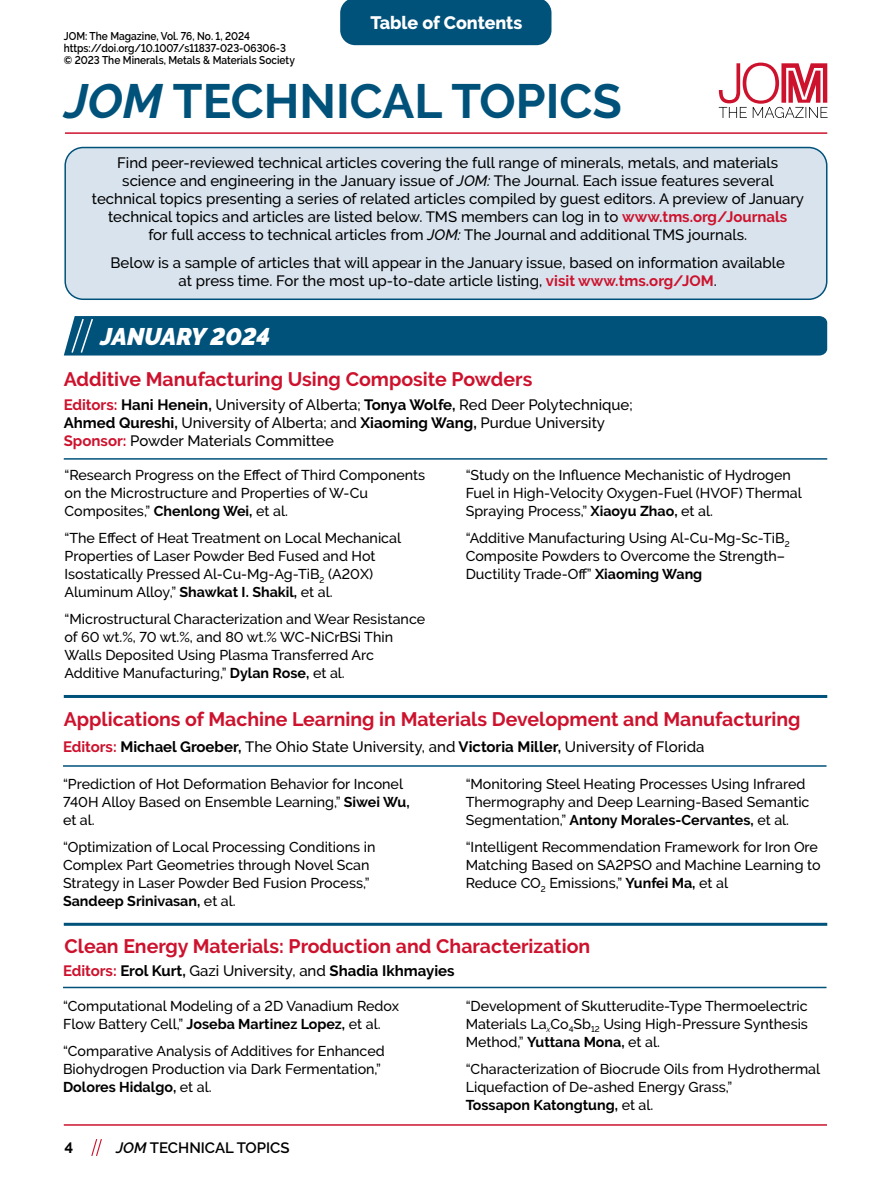
<style>
.page{position:relative;width:891px;height:1188px;background:#fff}
.page>*{position:absolute;margin:0;border:0;box-sizing:border-box;transform-origin:0 0}
.t1{font:300 54.3px "Helvetica";color:#cd122d}
.t2{font:700 48px "Raleway";color:#00527a}
.t3{font:italic 900 24px "Raleway";color:#fff}
.t4{font:700 19.5px "Raleway";color:#cd122d}
.t5{font:800 18px "Raleway";color:#fff}
.t6{font:500 15px/18px "Raleway";color:#000;text-align:center}
.t7{font:700 15px "Raleway";color:#000}
.t8{font:600 15px "Raleway";color:#000}
.t9{font:500 14.25px/18px "Raleway";color:#000}
.t10{font:600 11.25px/12px "Raleway";color:#000;scale:.9 1}
.s1{font-style:italic}
.s2{font-weight:700;color:#cd122d}
.s3{font-weight:700}
.s4{color:#cd122d}
.s5{font-weight:500}
</style>
<div class="page">
<div style="left:340px;top:0;width:212px;height:45px;background:#00527a"></div>
<hr style="left:64px;top:1124px;width:763px;height:2px;background:#cd122d">
<svg style="left:91px;top:1139px;width:11px;height:17px"></svg>
<div style="left:65px;top:148px;width:762px;height:151px;background:#d8e3ed;border-radius:18px"></div>
<div style="left:64px;top:147px;width:764px;height:153px;border:2px solid #00527a;border-radius:18px"></div>
<hr style="left:65px;top:132px;width:762px;height:2px;background:#cd122d">
<hr style="left:64px;top:458px;width:763px;height:2px;background:#00527a">
<hr style="left:64px;top:695px;width:763px;height:3px;background:#00527a">
<hr style="left:64px;top:923px;width:763px;height:3px;background:#00527a">
<svg style="left:719px;top:63px;width:109px;height:55px"></svg>
<div style="left:64px;top:316px;width:763px;height:40px;background:#00527a"></div>
<hr style="left:63px;top:987px;width:764px;height:1px;background:#00527a">
<hr style="left:63px;top:765px;width:764px;height:2px;background:#00527a">
<p class="t10" style="left:64px;top:30px;width:258px">JOM: The Magazine, Vol. 76, No. 1, 2024 https://doi.org/10.1007/s11837-023-06306-3 © 2023 The Minerals, Metals &amp; Materials Society</p>
<p class="t5" style="left:371px;top:12px;width:153px">Table of Contents</p>
<h2 class="t2" style="left:65px;top:74px;width:558px"><span class="s1">JOM</span> TECHNICAL TOPICS</h2>
<h1 class="t1" style="left:718px;top:49px;width:66px">JO</h1>
<p class="t6" style="left:92px;top:154px;width:714px">Find peer-reviewed technical articles covering the full range of minerals, metals, and materials science and engineering in the January issue of <span class="s1">JOM:</span> The Journal. Each issue features several technical topics presenting a series of related articles compiled by guest editors. A preview of January technical topics and articles are listed below. TMS members can log in to <span class="s2">www.tms.org/Journals<br></span>for full access to technical articles from <span class="s1">JOM:</span> The Journal and additional TMS journals.</p>
<p class="t6" style="left:110px;top:254px;width:676px">Below is a sample of articles that will appear in the January issue, based on information available at press time. For the most up-to-date article listing, <span class="s2">visit www.tms.org/JOM</span>.</p>
<h3 class="t3" style="left:100px;top:323px;width:172px">JANUARY 2024</h3>
<h3 class="t4" style="left:64px;top:368px;width:470px">Additive Manufacturing Using Composite Powders</h3>
<p class="t6" style="left:64px;top:396px;width:570px;text-align:left"><span class="s2">Editors:</span> <span class="s3">Hani Henein,</span> University of Alberta; <span class="s3">Tonya Wolfe,</span> Red Deer Polytechnique;<br><span class="s3">Ahmed Qureshi,</span> University of Alberta; and <span class="s3">Xiaoming Wang,</span> Purdue University<br><span class="s2">Sponsor:</span> Powder Materials Committee</p>
<p class="t9" style="left:64px;top:466px;width:362px">“Research Progress on the Effect of Third Components on the Microstructure and Properties of W-Cu<br>Composites,” <span class="s3">Chenlong Wei,</span> et al.</p>
<p class="t9" style="left:64px;top:529px;width:338px">“The Effect of Heat Treatment on Local Mechanical Properties of Laser Powder Bed Fused and Hot Isostatically Pressed Al-Cu-Mg-Ag-TiB<sub>2</sub> (A20X)<br>Aluminum Alloy,” <span class="s3">Shawkat I. Shakil,</span> et al.</p>
<p class="t9" style="left:64px;top:610px;width:362px">“Microstructural Characterization and Wear Resistance of 60 wt.%, 70 wt.%, and 80 wt.% WC-NiCrBSi Thin Walls Deposited Using Plasma Transferred Arc Additive Manufacturing,” <span class="s3">Dylan Rose,</span> et al.</p>
<p class="t9" style="left:466px;top:466px;width:338px">“Study on the Influence Mechanistic of Hydrogen<br>Fuel in High-Velocity Oxygen-Fuel (HVOF) Thermal<br>Spraying Process,” <span class="s3">Xiaoyu Zhao,</span> et al.</p>
<p class="t9" style="left:466px;top:529px;width:325px">“Additive Manufacturing Using Al-Cu-Mg-Sc-TiB<sub>2<br></sub>Composite Powders to Overcome the Strength–<br>Ductility Trade-Off” <span class="s3">Xiaoming Wang</span></p>
<h3 class="t4" style="left:64px;top:708px;width:738px">Applications of Machine Learning in Materials Development and Manufacturing</h3>
<p class="t6" style="left:63px;top:738px;width:643px"><span class="s2">Editors:</span> <span class="s3">Michael Groeber,</span> The Ohio State University, and <span class="s3">Victoria Miller,</span> University of Florida</p>
<p class="t9" style="left:466px;top:775px;width:345px">“Monitoring Steel Heating Processes Using Infrared<br>Thermography and Deep Learning-Based Semantic<br>Segmentation,” <span class="s3">Antony Morales-Cervantes,</span> et al.</p>
<p class="t9" style="left:466px;top:838px;width:356px">“Intelligent Recommendation Framework for Iron Ore<br>Matching Based on SA2PSO and Machine Learning to<br>Reduce CO<sub>2</sub> Emissions,” <span class="s3">Yunfei Ma,</span> et al</p>
<p class="t9" style="left:63px;top:775px;width:348px">“Prediction of Hot Deformation Behavior for Inconel<br>740H Alloy Based on Ensemble Learning,” <span class="s3">Siwei Wu, </span>et al.</p>
<p class="t9" style="left:63px;top:838px;width:314px">“Optimization of Local Processing Conditions in Complex Part Geometries through Novel Scan Strategy in Laser Powder Bed Fusion Process,” <span class="s3">Sandeep Srinivasan,</span> et al.</p>
<h3 class="t4" style="left:64px;top:935px;width:527px">Clean Energy Materials: Production and Characterization</h3>
<p class="t7" style="left:63px;top:962px;width:393px"><span class="s4">Editors:</span> Erol Kurt, <span class="s5">Gazi University, and</span> Shadia Ikhmayies</p>
<p class="t9" style="left:466px;top:997px;width:344px;text-align:justify">“Development of Skutterudite-Type Thermoelectric Materials La<sub>x</sub>Co<sub>4</sub>Sb<sub>12</sub> Using High-Pressure Synthesis Method,” <span class="s3">Yuttana Mona,</span> et al.</p>
<p class="t9" style="left:466px;top:1060px;width:356px">“Characterization of Biocrude Oils from Hydrothermal<br>Liquefaction of De-ashed Energy Grass,”<br><span class="s3">Tossapon Katongtung,</span> et al.</p>
<p class="t9" style="left:63px;top:997px;width:338px">“Computational Modeling of a 2D Vanadium Redox<br>Flow Battery Cell,” <span class="s3">Joseba Martinez Lopez,</span> et al.</p>
<p class="t9" style="left:63px;top:1042px;width:323px">“Comparative Analysis of Additives for Enhanced<br>Biohydrogen Production via Dark Fermentation,”<br><span class="s3">Dolores Hidalgo,</span> et al.</p>
<p class="t7" style="left:64px;top:1139px;width:10px">4</p>
<p class="t8" style="left:116px;top:1139px;width:175px"><span class="s1">JOM</span> TECHNICAL TOPICS</p>
</div>
